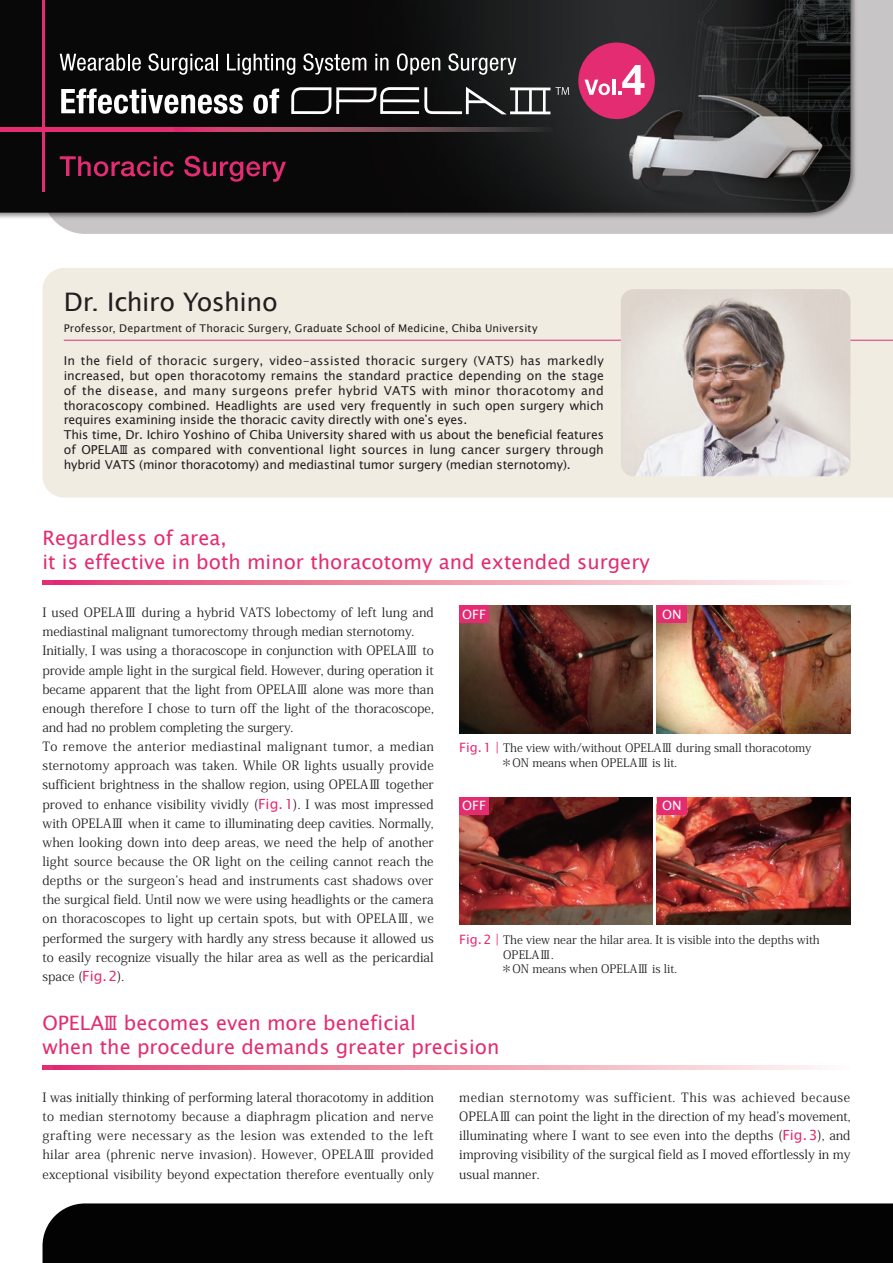
<style>
.page{position:relative;width:893px;height:1263px;background:#fff}
.page>*{position:absolute;margin:0;border:0;box-sizing:border-box;transform-origin:0 0}
.t1{font:25.5px "Lucida Sans";letter-spacing:-.02em;color:#231f20}
.t2{font:19.95px/23.4px "Lucida Sans Unicode";color:#e32c71}
.t3{font:12.9px "Lucida Sans Unicode";color:#fff}
.t4{font:12.75px/19.2px "Koz Min Pro";color:#231f20;text-align:justify}
.t5{font:12.3px/14.9px "Lucida Sans Unicode";letter-spacing:-.005em;color:#231f20}
.t6{font:11.7px/14.9px "Koz Min Pro";color:#231f20}
.t7{font:10.65px "Lucida Sans";letter-spacing:.015em;color:#231f20}
.s1{font-family:"UD Shin Go Pro";font-size:11.1px}
.s2{font-family:"Lucida Sans Unicode";font-size:14.1px;color:#e32c71}
.s3{font-family:"Lucida Sans Unicode";font-size:12.9px;color:#e32c71}
.s4{font-family:"UD Shin Go Pro";color:#e32c71}
.s5{font-family:"UD Shin Go Pro";font-size:18px}
</style>
<div class="page">
<div style="left:43px;top:1203px;width:850px;height:60px;background:#030303"></div>
<div style="left:56px;top:0;width:837px;height:234px;background:#c8c5c6"></div>
<img style="left:0;top:0;width:859px;height:222px">
<img style="left:0;top:0;width:850px;height:213px">
<hr style="left:43px;top:0;width:2px;height:191px;background:#e32c71">
<svg style="left:0;top:128px;width:553px;height:4px;background:#a73d61"></svg>
<div style="left:578px;top:43px;width:77px;height:76px;background:#e32c71;border-radius:50%"></div>
<svg style="left:585px;top:80px;width:25px;height:15px"></svg>
<hr style="left:612px;top:80px;width:3px;height:15px;background:#fff">
<svg style="left:618px;top:65px;width:26px;height:30px"></svg>
<svg style="left:555px;top:87px;width:14px;height:8px"></svg>
<hr style="left:515px;top:89px;width:3px;height:24px;background:#fff">
<hr style="left:529px;top:89px;width:3px;height:24px;background:#fff">
<hr style="left:543px;top:89px;width:3px;height:24px;background:#fff">
<hr style="left:510px;top:87px;width:40px;height:3px;background:#fff">
<hr style="left:510px;top:111px;width:40px;height:3px;background:#fff">
<svg style="left:291px;top:87px;width:216px;height:27px"></svg>
<svg style="left:61px;top:89px;width:182px;height:25px"></svg>
<svg style="left:253px;top:89px;width:26px;height:25px"></svg>
<svg style="left:60px;top:54px;width:81px;height:17px"></svg>
<svg style="left:148px;top:53px;width:70px;height:22px"></svg>
<svg style="left:227px;top:54px;width:68px;height:21px"></svg>
<svg style="left:303px;top:53px;width:63px;height:22px"></svg>
<svg style="left:375px;top:54px;width:13px;height:16px"></svg>
<svg style="left:397px;top:53px;width:43px;height:22px"></svg>
<svg style="left:448px;top:53px;width:68px;height:22px"></svg>
<svg style="left:60px;top:156px;width:114px;height:20px;background:#50132a"></svg>
<svg style="left:184px;top:156px;width:102px;height:26px;background:#471226"></svg>
<div style="left:43px;top:268px;width:850px;height:229px;background:#f1ece2"></div>
<hr style="left:64px;top:340px;width:829px;height:1px;background:#e32c71">
<svg style="left:43px;top:580px;width:773px;height:5px;background:#ef95ac"></svg>
<svg style="left:43px;top:1065px;width:773px;height:4px;background:#ef95ac"></svg>
<img style="left:459px;top:797px;width:194px;height:128px">
<img style="left:657px;top:797px;width:193px;height:128px">
<img style="left:621px;top:289px;width:229px;height:187px">
<img style="left:459px;top:606px;width:194px;height:127px">
<img style="left:657px;top:606px;width:193px;height:127px">
<div style="left:459px;top:606px;width:30px;height:17px;background:#e32c71"></div>
<div style="left:459px;top:797px;width:30px;height:17px;background:#e32c71"></div>
<div style="left:657px;top:606px;width:30px;height:17px;background:#e32c71"></div>
<div style="left:657px;top:797px;width:30px;height:17px;background:#e32c71"></div>
<h1 class="t1" style="left:64px;top:287px;width:215px">Dr. Ichiro Yoshino</h1>
<p class="t7" style="left:64px;top:322px;width:475px">Professor, Department of Thoracic Surgery, Graduate School of Medicine, Chiba University</p>
<p class="t5" style="left:64px;top:353px;width:542px">In the field of thoracic surgery, video-assisted thoracic surgery (VATS) has markedly increased, but open thoracotomy remains the standard practice depending on the stage of the disease, and many surgeons prefer hybrid VATS with minor thoracotomy and thoracoscopy combined. Headlights are used very frequently in such open surgery which requires examining inside the thoracic cavity directly with one<span class="s1">’</span>s eyes.<br>This time, Dr. Ichiro Yoshino of Chiba University shared with us about the beneficial features of OPELA<span class="s1">Ⅲ</span> as compared with conventional light sources in lung cancer surgery through hybrid VATS (minor thoracotomy) and mediastinal tumor surgery (median sternotomy).</p>
<h2 class="t2" style="left:43px;top:527px;width:609px">Regardless of area,<br>it is effective in both minor thoracotomy and extended surgery</h2>
<p class="t4" style="left:42px;top:602px;width:393px;text-align:left">I used OPELAⅢ during a hybrid VATS lobectomy of left lung and mediastinal malignant tumorectomy through median sternotomy.<br>Initially, I was using a thoracoscope in conjunction with OPELAⅢ to provide ample light in the surgical field. However, during operation it became apparent that the light from OPELAⅢ alone was more than enough therefore I chose to turn off the light of the thoracoscope, and had no problem completing the surgery.<br>To remove the anterior mediastinal malignant tumor, a median sternotomy approach was taken. While OR lights usually provide sufficient brightness in the shallow region, using OPELAⅢ together proved to enhance visibility vividly (<span class="s2">Fig.1</span>). I was most impressed with OPELAⅢ when it came to illuminating deep cavities. Normally, when looking down into deep areas, we need the help of another light source because the OR light on the ceiling cannot reach the depths or the surgeon’s head and instruments cast shadows over the surgical field. Until now we were using headlights or the camera on thoracoscopes to light up certain spots, but with OPELAⅢ, we performed the surgery with hardly any stress because it allowed us to easily recognize visually the hilar area as well as the pericardial space (<span class="s2">Fig.2</span>).</p>
<p class="t3" style="left:462px;top:604px;width:25px">OFF</p>
<p class="t3" style="left:662px;top:604px;width:21px">ON</p>
<p class="t6" style="left:459px;top:740px;width:354px"><span class="s3">Fig.1</span><span class="s4">―</span>The view with/without OPELAⅢ during small thoracotomy　　　 ＊ON means when OPELAⅢ is lit.</p>
<p class="t3" style="left:462px;top:795px;width:25px">OFF</p>
<p class="t3" style="left:662px;top:795px;width:21px">ON</p>
<p class="t6" style="left:459px;top:931px;width:362px"><span class="s3">Fig.2</span><span class="s4">―</span>The view near the hilar area. It is visible into the depths with</p>
<p class="t6" style="left:503px;top:946px;width:52px">OPELAⅢ.</p>
<p class="t6" style="left:459px;top:961px;width:219px">　　　 ＊ON means when OPELAⅢ is lit.</p>
<h2 class="t2" style="left:43px;top:1011px;width:458px">OPELA<span class="s5">Ⅲ</span> becomes even more beneficial<br>when the procedure demands greater precision</h2>
<p class="t4" style="left:43px;top:1087px;width:393px">I was initially thinking of performing lateral thoracotomy in addition to median sternotomy because a diaphragm plication and nerve grafting were necessary as the lesion was extended to the left hilar area (phrenic nerve invasion). However, OPELAⅢ provided exceptional visibility beyond expectation therefore eventually only</p>
<p class="t4" style="left:459px;top:1087px;width:393px">median sternotomy was sufficient. This was achieved because OPELAⅢ can point the light in the direction of my head’s movement, illuminating where I want to see even into the depths (<span class="s2">Fig.3</span>), and improving visibility of the surgical field as I moved effortlessly in my usual manner.</p>
</div>
